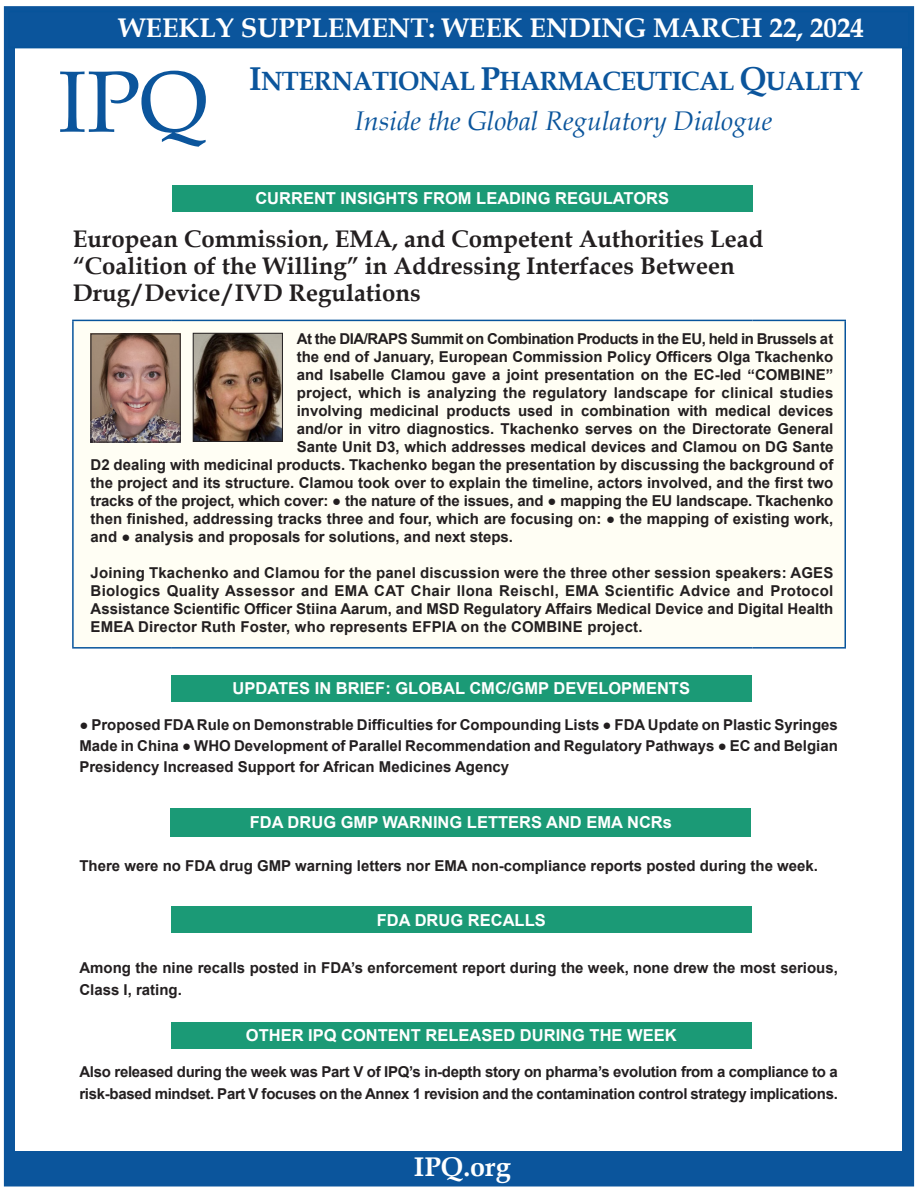
<style>
.page{position:relative;width:918px;height:1188px;background:#fff}
.page>*{position:absolute;margin:0;border:0;box-sizing:border-box;transform-origin:0 0}
.t1{font:87px "Book Antiqua";color:#0b559c}
.t2{font:700 27px "Book Antiqua";color:#fff}
.t3{font:italic 27px "Book Antiqua";color:#0b559c}
.t4{font:700 26.4px "Book Antiqua";letter-spacing:-.02em;color:#0b559c}
.t5{font:700 24px/27px "Book Antiqua";color:#231f20}
.t6{font:700 16.5px "Arial";color:#fff}
.t7{font:700 15px/18px "Arial";color:#231f20;text-align:justify}
.t8{font:700 15px/21.9px "Arial";letter-spacing:-.02em;color:#231f20}
.t9{font:700 15px "Arial";letter-spacing:-.03em;color:#231f20}
.s1{font-size:33px}
</style>
<div class="page">
<div style="left:4px;top:6px;width:910px;height:1180px;border:36px solid #0b559c"></div>
<div style="left:15px;top:48px;width:887px;height:1102px;background:#fff"></div>
<div style="left:8px;top:11px;width:902px;height:37px;background:#0b559c"></div>
<div style="left:171px;top:907px;width:581px;height:26px;background:#1b9a76"></div>
<div style="left:171px;top:1022px;width:581px;height:26px;background:#1b9a76"></div>
<div style="left:171px;top:675px;width:581px;height:26px;background:#1b9a76"></div>
<div style="left:172px;top:185px;width:581px;height:26px;background:#1b9a76"></div>
<div style="left:73px;top:320px;width:772px;height:328px;background:#fffef4"></div>
<hr style="left:72px;top:320px;width:100px;height:1px;background:#07549b">
<hr style="left:72px;top:321px;width:2px;height:326px;background:#07549b">
<hr style="left:172px;top:320px;width:581px;height:1px;background:#07549b">
<hr style="left:753px;top:320px;width:93px;height:1px;background:#07549b">
<hr style="left:844px;top:321px;width:2px;height:326px;background:#07549b">
<hr style="left:72px;top:647px;width:100px;height:2px;background:#07549b">
<hr style="left:172px;top:647px;width:581px;height:2px;background:#07549b">
<hr style="left:753px;top:647px;width:93px;height:2px;background:#07549b">
<div style="left:171px;top:808px;width:580px;height:28px;background:#1b9a76"></div>
<img style="left:93px;top:336px;width:86px;height:104px">
<div style="left:91px;top:334px;width:90px;height:108px;border:1px solid #231f20"></div>
<img style="left:195px;top:335px;width:86px;height:105px">
<div style="left:193px;top:333px;width:90px;height:109px;border:1px solid #231f20"></div>
<p class="t2" style="left:119px;top:10px;width:747px">WEEKLY SUPPLEMENT: WEEK ENDING MARCH 22, 2024</p>
<p class="t1" style="left:58px;top:42px;width:152px">IPQ</p>
<p class="t4" style="left:249px;top:63px;width:615px"><span class="s1">I</span>NTERNATIONAL <span class="s1">P</span>HARMACEUTICAL <span class="s1">Q</span>UALITY</p>
<p class="t3" style="left:355px;top:102px;width:419px">Inside the Global Regulatory Dialogue</p>
<p class="t6" style="left:255px;top:187px;width:415px">CURRENT INSIGHTS FROM LEADING REGULATORS</p>
<p class="t5" style="left:73px;top:225px;width:692px">European Commission, EMA, and Competent Authorities Lead “Coalition of the Willing” in Addressing Interfaces Between</p>
<p class="t5" style="left:73px;top:279px;width:349px">Drug / Device / IVD Regulations</p>
<p class="t9" style="left:297px;top:329px;width:538px">At the DIA/RAPS Summit on Combination Products in the EU, held in Brussels at</p>
<p class="t7" style="left:297px;top:348px;width:538px">the end of January, European Commission Policy Officers Olga Tkachenko</p>
<p class="t7" style="left:297px;top:366px;width:538px">and Isabelle Clamou gave a joint presentation on the EC-led “COMBINE”</p>
<p class="t7" style="left:297px;top:384px;width:538px">project, which is analyzing the regulatory landscape for clinical studies</p>
<p class="t7" style="left:297px;top:402px;width:538px">involving medicinal products used in combination with medical devices</p>
<p class="t7" style="left:297px;top:420px;width:538px">and/or in vitro diagnostics. Tkachenko serves on the Directorate General</p>
<p class="t7" style="left:297px;top:438px;width:538px">Sante Unit D3, which addresses medical devices and Clamou on DG Sante</p>
<p class="t7" style="left:91px;top:456px;width:744px">D2 dealing with medicinal products. Tkachenko began the presentation by discussing the background of</p>
<p class="t7" style="left:91px;top:474px;width:744px">the project and its structure. Clamou took over to explain the timeline, actors involved, and the first two</p>
<p class="t7" style="left:91px;top:492px;width:744px">tracks of the project, which cover: ● the nature of the issues, and ● mapping the EU landscape. Tkachenko</p>
<p class="t7" style="left:91px;top:510px;width:744px">then finished, addressing tracks three and four, which are focusing on: ● the mapping of existing work,</p>
<p class="t7" style="left:91px;top:528px;width:424px">and ● analysis and proposals for solutions, and next steps.</p>
<p class="t7" style="left:91px;top:564px;width:744px">Joining Tkachenko and Clamou for the panel discussion were the three other session speakers: AGES Biologics Quality Assessor and EMA CAT Chair Ilona Reischl, EMA Scientific Advice and Protocol Assistance Scientific Officer Stiina Aarum, and MSD Regulatory Affairs Medical Device and Digital Health EMEA Director Ruth Foster, who represents EFPIA on the COMBINE project.</p>
<p class="t6" style="left:233px;top:677px;width:459px">UPDATES IN BRIEF: GLOBAL CMC/GMP DEVELOPMENTS</p>
<p class="t7" style="left:79px;top:714px;width:760px;line-height:21px">● Proposed FDA Rule on Demonstrable Difficulties for Compounding Lists ● FDA Update on Plastic Syringes Made in China ● WHO Development of Parallel Recommendation and Regulatory Pathways ● EC and Belgian Presidency Increased Support for African Medicines Agency</p>
<p class="t6" style="left:250px;top:811px;width:424px">FDA DRUG GMP WARNING LETTERS AND EMA NCRs</p>
<p class="t7" style="left:79px;top:857px;width:740px">There were no FDA drug GMP warning letters nor EMA non-compliance reports posted during the week.</p>
<p class="t6" style="left:377px;top:908px;width:170px">FDA DRUG RECALLS</p>
<p class="t7" style="left:79px;top:957px;width:760px;line-height:21.9px">Among the nine recalls posted in FDA’s enforcement report during the week, none drew the most serious,<br>Class I, rating.</p>
<p class="t6" style="left:246px;top:1024px;width:432px">OTHER IPQ CONTENT RELEASED DURING THE WEEK</p>
<p class="t8" style="left:79px;top:1061px;width:760px">Also released during the week was Part V of IPQ’s in-depth story on pharma’s evolution from a compliance to a risk-based mindset. Part V focuses on the Annex 1 revision and the contamination control strategy implications.</p>
<p class="t2" style="left:414px;top:1148px;width:98px">IPQ.org</p>
</div>
